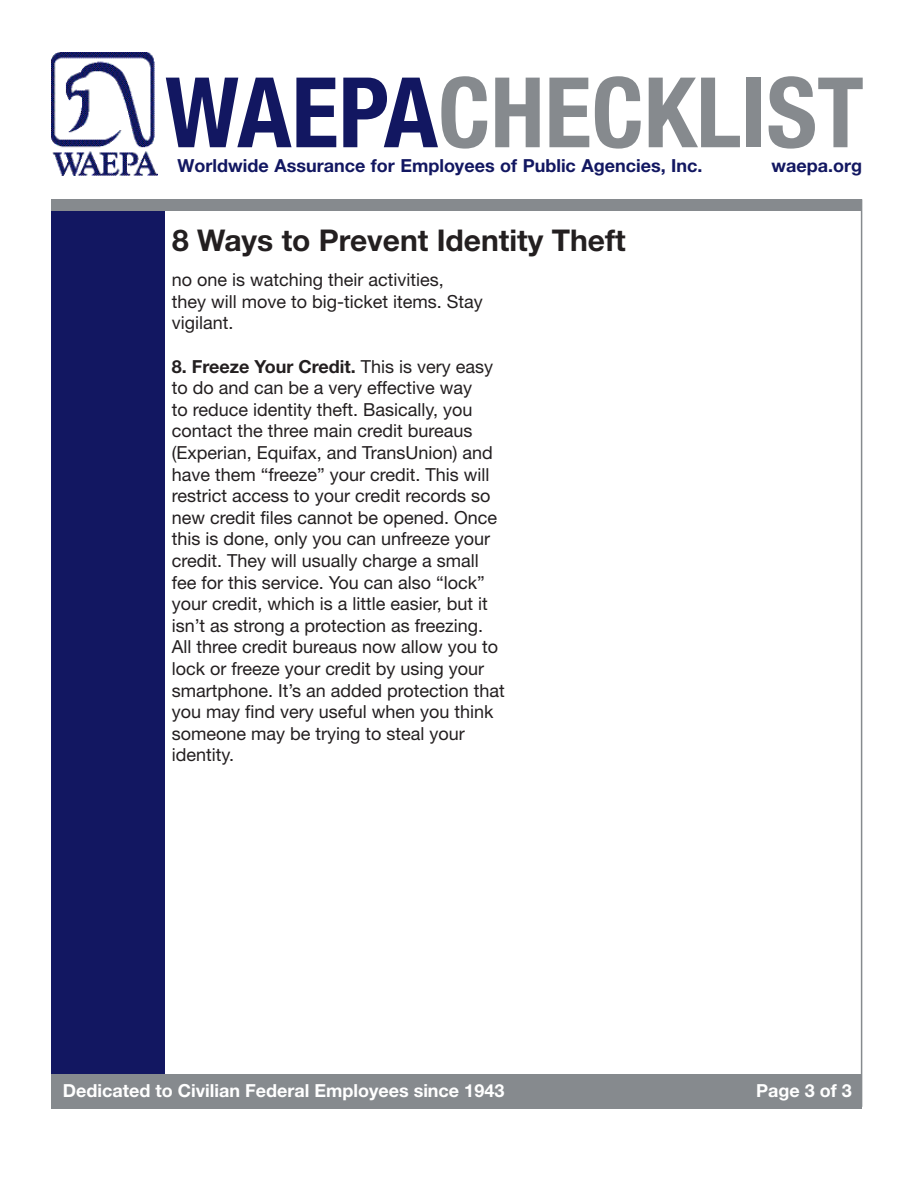
<style>
.page{position:relative;width:918px;height:1188px;background:#fff}
.page>*{position:absolute;margin:0;border:0;box-sizing:border-box;transform-origin:0 0}
.t1{font:700 condensed 97.5px "Helvetica Neue LT Std";color:#868a8e}
.t2{font:700 30px "Helvetica Neue LT Std";color:#231f20}
.t3{font:18px/21.6px "Helvetica Neue LT Std";color:#231f20}
.t4{font:700 18px "Helvetica Neue LT Std";color:#121761}
.t5{font:700 18px "Helvetica Neue LT Std";color:#fff}
.s1{color:#121761}
.s2{font-weight:700}
</style>
<div class="page">
<img style="left:52px;top:52px;width:106px;height:123px">
<div style="left:52px;top:199px;width:810px;height:12px;background:#868a8e"></div>
<div style="left:52px;top:211px;width:113px;height:896px;background:#121761"></div>
<div style="left:52px;top:1074px;width:810px;height:34px;background:#868a8e"></div>
<hr style="left:861px;top:199px;width:1px;height:908px;background:#868a8e">
<p class="t1" style="left:165px;top:54px;width:700px"><span class="s1">WAEPA</span>CHECKLIST</p>
<p class="t4" style="left:178px;top:154px;width:527px">Worldwide Assurance for Employees of Public Agencies, Inc.</p>
<p class="t4" style="left:771px;top:154px;width:92px">waepa.org</p>
<p class="t2" style="left:172px;top:222px;width:455px">8 Ways to Prevent Identity Theft</p>
<p class="t3" style="left:172px;top:269px;width:313px">no one is watching their activities,<br>they will move to big-ticket items. Stay vigilant.</p>
<p class="t3" style="left:172px;top:355px;width:335px"><span class="s2">8. Freeze Your Credit.</span> This is very easy to do and can be a very effective way<br>to reduce identity theft. Basically, you contact the three main credit bureaus (Experian, Equifax, and TransUnion) and have them “freeze” your credit. This will restrict access to your credit records so new credit files cannot be opened. Once this is done, only you can unfreeze your credit. They will usually charge a small fee for this service. You can also “lock” your credit, which is a little easier, but it isn’t as strong a protection as freezing.<br>All three credit bureaus now allow you to lock or freeze your credit by using your smartphone. It’s an added protection that you may find very useful when you think someone may be trying to steal your identity.</p>
<p class="t5" style="left:63px;top:1079px;width:443px">Dedicated to Civilian Federal Employees since 1943</p>
<p class="t5" style="left:756px;top:1079px;width:97px">Page 3 of 3</p>
</div>
